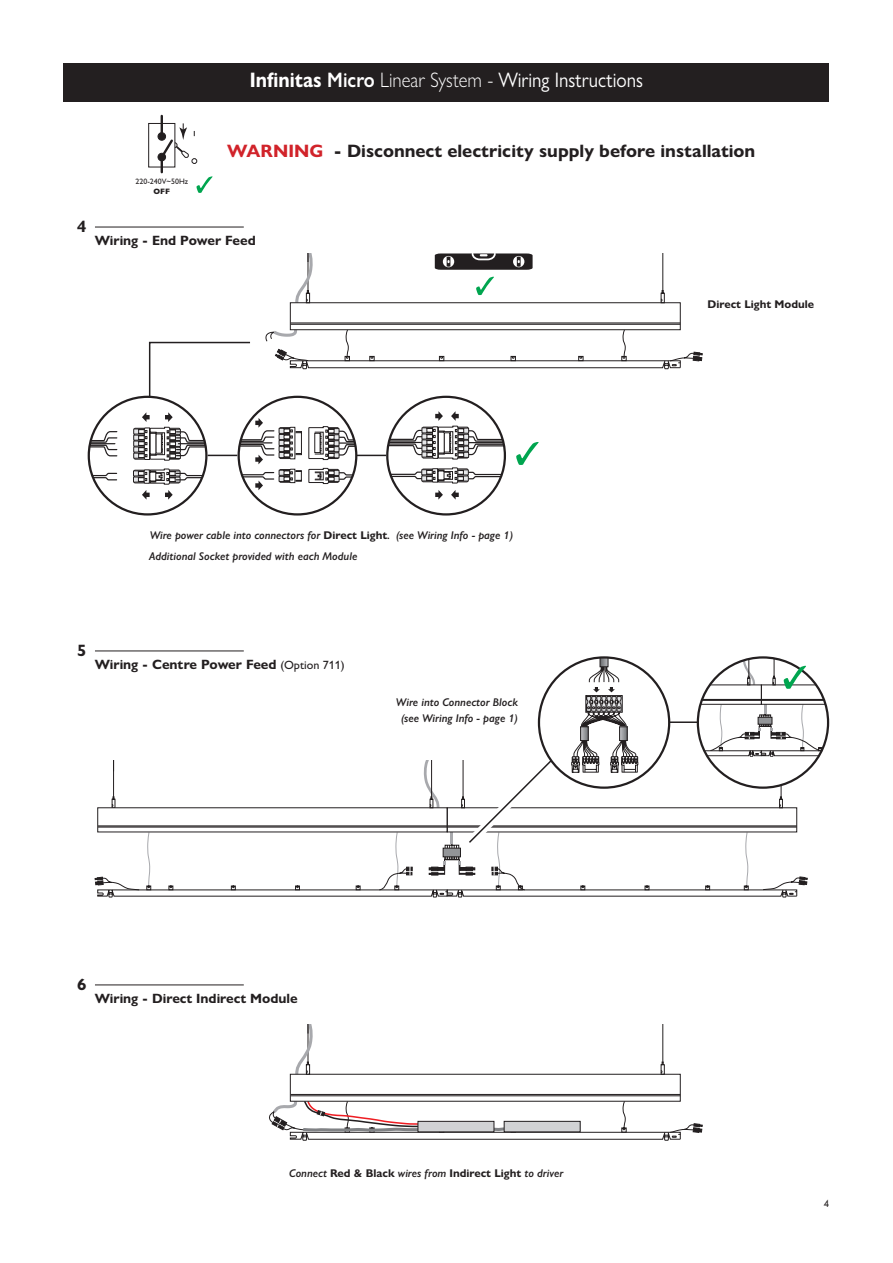
<style>
.page{position:relative;width:893px;height:1263px;background:#fff}
.page>*{position:absolute;margin:0;border:0;box-sizing:border-box;transform-origin:0 0}
.t1{font:21px "Gill Sans Nova";color:#fff;scale:.9 1}
.t2{font:700 18px "Gill Sans Nova";color:#231f20}
.t3{font:700 16.5px "Gill Sans Nova";color:#231f20}
.t4{font:700 13.5px "Gill Sans Nova";color:#231f20}
.t5{font:italic 600 11.25px "Gill Sans Nova";color:#231f20}
.t6{font:700 11.25px "Gill Sans Nova";color:#231f20}
.t7{font:11.25px "Sofia Pro";color:#231f20;scale:.85 1}
.t8{font:7.95px/10.2px "Gill Sans";color:#231f20;text-align:center}
.s1{font-weight:700}
.s2{font-weight:600}
.s3{font-weight:300}
.s4{color:#d1232a}
.s5{font-weight:700;font-style:normal}
.s6{font-weight:500;font-size:12px}
</style>
<div class="page">
<svg style="left:95px;top:657px;width:733px;height:241px"></svg>
<svg style="left:148px;top:115px;width:65px;height:78px"></svg>
<svg style="left:89px;top:253px;width:613px;height:261px"></svg>
<div style="left:64px;top:64px;width:765px;height:38px;background:#231f20"></div>
<svg style="left:269px;top:1024px;width:433px;height:117px"></svg>
<hr style="left:95px;top:985px;width:149px;height:1px;background:#231f20">
<hr style="left:95px;top:651px;width:149px;height:1px;background:#231f20">
<hr style="left:95px;top:227px;width:149px;height:1px;background:#231f20">
<p class="t1" style="left:250px;top:67px;width:438px"><span class="s1">Infinitas</span> <span class="s2">Micro</span> <span class="s3">Linear System -</span> Wiring Instructions</p>
<p class="t8" style="left:136px;top:176px;width:54px">220-240V~50Hz<br><span class="s1">OFF</span></p>
<p class="t2" style="left:227px;top:139px;width:530px"><span class="s4">WARNING</span> - Disconnect electricity supply before installation</p>
<p class="t3" style="left:77px;top:217px;width:11px">4</p>
<p class="t4" style="left:95px;top:232px;width:162px">Wiring - End Power Feed</p>
<p class="t6" style="left:708px;top:297px;width:108px">Direct Light Module</p>
<p class="t5" style="left:150px;top:528px;width:365px">Wire power cable into connectors for <span class="s5">Direct Light</span>. (see Wiring Info - page 1)</p>
<p class="t5" style="left:149px;top:549px;width:210px">Additional Socket provided with each Module</p>
<p class="t3" style="left:77px;top:640px;width:11px">5</p>
<p class="t4" style="left:95px;top:656px;width:251px">Wiring - Centre Power Feed <span class="s6">(Option 711)</span></p>
<p class="t5" style="left:396px;top:695px;width:123px">Wire into Connector Block</p>
<p class="t5" style="left:401px;top:711px;width:118px">(see Wiring Info - page 1)</p>
<p class="t3" style="left:77px;top:974px;width:11px">6</p>
<p class="t4" style="left:95px;top:990px;width:204px">Wiring - Direct Indirect Module</p>
<p class="t5" style="left:289px;top:1166px;width:276px">Connect <span class="s5">Red &amp; Black</span> wires from <span class="s5">Indirect Light</span> to driver</p>
<p class="t7" style="left:824px;top:1195px;width:8px">4</p>
</div>
